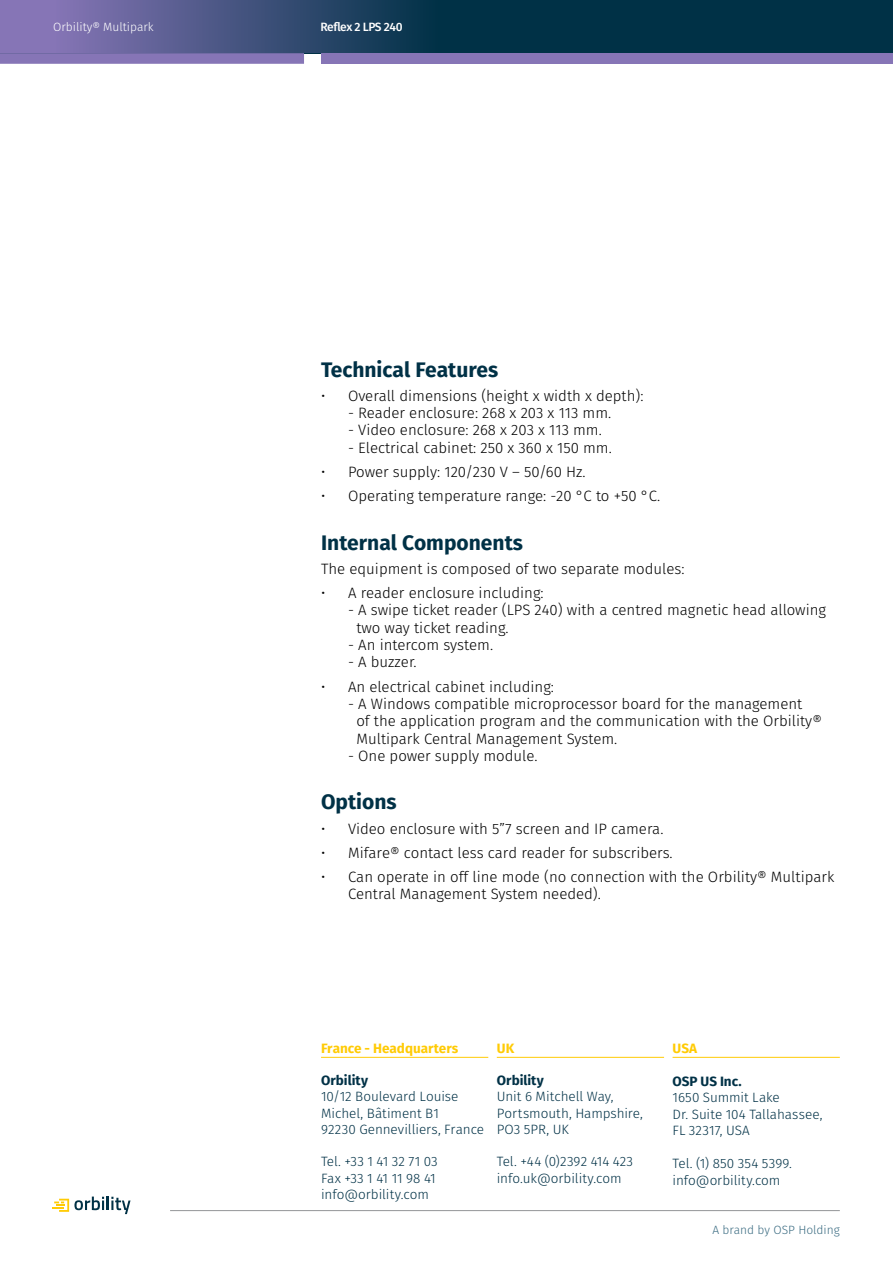
<style>
.page{position:relative;width:893px;height:1263px;background:#fff}
.page>*{position:absolute;margin:0;border:0;box-sizing:border-box;transform-origin:0 0}
.t1{font:700 21px "Fira Sans";color:#003146}
.t2{font:300 15px/17.4px "Fira Sans";color:#000}
.t3{font:300 13.5px/16.2px "Fira Sans";letter-spacing:-.005em;color:#003146}
.t4{font:700 13.5px "Fira Sans";color:#003146}
.t5{font:700 13.5px "Fira Sans";color:#ffcb05}
.t6{font:300 12px "Fira Sans";color:#3b6c82}
.t7{font:300 12px "Fira Sans";color:#fff}
.t8{font:500 12px "Fira Sans";letter-spacing:-.035em;color:#fff}
</style>
<div class="page">
<svg style="left:53px;top:1196px;width:78px;height:18px"></svg>
<hr style="left:170px;top:1210px;width:670px;height:1px;background:#939598">
<svg style="left:0;top:0;width:893px;height:53px;fill:#003146"></svg>
<div style="left:321px;top:53px;width:572px;height:11px;background:#8675b6"></div>
<svg style="left:0;top:53px;width:304px;height:11px"></svg>
<hr style="left:321px;top:1057px;width:167px;height:1px;background:#ffcb05">
<hr style="left:497px;top:1057px;width:167px;height:1px;background:#ffcb05">
<hr style="left:673px;top:1057px;width:167px;height:1px;background:#ffcb05">
<p class="t7" style="left:53px;top:19px;width:102px">Orbility® Multipark</p>
<p class="t8" style="left:321px;top:19px;width:83px">Reflex 2 LPS 240</p>
<h1 class="t1" style="left:321px;top:354px;width:179px">Technical Features</h1>
<p class="t2" style="left:321px;top:387px;width:324px">• Overall dimensions (height x width x depth):</p>
<p class="t2" style="left:348px;top:404px;width:265px">- Reader enclosure: 268 x 203 x 113 mm.</p>
<p class="t2" style="left:348px;top:421px;width:255px">- Video enclosure: 268 x 203 x 113 mm.</p>
<p class="t2" style="left:348px;top:439px;width:265px">- Electrical cabinet: 250 x 360 x 150 mm.</p>
<p class="t2" style="left:321px;top:463px;width:266px">• Power supply: 120/230 V – 50/60 Hz.</p>
<p class="t2" style="left:321px;top:487px;width:341px">• Operating temperature range: -20 °C to +50 °C.</p>
<h1 class="t1" style="left:321px;top:527px;width:203px">Internal Components</h1>
<p class="t2" style="left:321px;top:560px;width:365px">The equipment is composed of two separate modules:</p>
<p class="t2" style="left:321px;top:584px;width:224px">• A reader enclosure including:</p>
<p class="t2" style="left:356px;top:601px;width:471px;text-indent:-8px">- A swipe ticket reader (LPS 240) with a centred magnetic head allowing two way ticket reading.</p>
<p class="t2" style="left:348px;top:636px;width:147px">- An intercom system.</p>
<p class="t2" style="left:348px;top:653px;width:70px">- A buzzer.</p>
<p class="t2" style="left:321px;top:678px;width:234px">• An electrical cabinet including:</p>
<p class="t2" style="left:356px;top:695px;width:467px;text-indent:-8px">- A Windows compatible microprocessor board for the management<br>of the application program and the communication with the Orbility®<br>Multipark Central Management System.</p>
<p class="t2" style="left:348px;top:747px;width:191px">- One power supply module.</p>
<h1 class="t1" style="left:321px;top:787px;width:77px">Options</h1>
<p class="t2" style="left:321px;top:820px;width:344px">• Video enclosure with 5”7 screen and IP camera.</p>
<p class="t2" style="left:321px;top:844px;width:353px">• Mifare® contact less card reader for subscribers.</p>
<p class="t2" style="left:348px;top:868px;width:488px;text-indent:-27px">• Can operate in off line mode (no connection with the Orbility® Multipark<br>Central Management System needed).</p>
<p class="t5" style="left:321px;top:1039px;width:139px">France - Headquarters</p>
<p class="t4" style="left:321px;top:1071px;width:48px">Orbility</p>
<p class="t3" style="left:321px;top:1089px;width:165px">10/12 Boulevard Louise<br>Michel, Bâtiment B1<br>92230 Gennevilliers, France</p>
<p class="t3" style="left:321px;top:1153px;width:118px">Tel. +33 1 41 32 71 03<br>Fax +33 1 41 11 98 41 info@orbility.com</p>
<p class="t5" style="left:497px;top:1039px;width:19px">UK</p>
<p class="t4" style="left:497px;top:1071px;width:48px">Orbility</p>
<p class="t3" style="left:497px;top:1089px;width:148px">Unit 6 Mitchell Way,<br>Portsmouth, Hampshire,<br>PO3 5PR, UK</p>
<p class="t3" style="left:497px;top:1153px;width:138px">Tel. +44 (0)2392 414 423 info.uk@orbility.com</p>
<p class="t5" style="left:673px;top:1039px;width:26px">USA</p>
<p class="t4" style="left:673px;top:1071px;width:71px">OSP US Inc.</p>
<p class="t3" style="left:673px;top:1089px;width:151px">1650 Summit Lake<br>Dr. Suite 104 Tallahassee,<br>FL 32317, USA</p>
<p class="t3" style="left:673px;top:1155px;width:121px">Tel. (1) 850 354 5399. info@orbility.com</p>
<p class="t6" style="left:712px;top:1221px;width:129px">A brand by OSP Holding</p>
</div>
